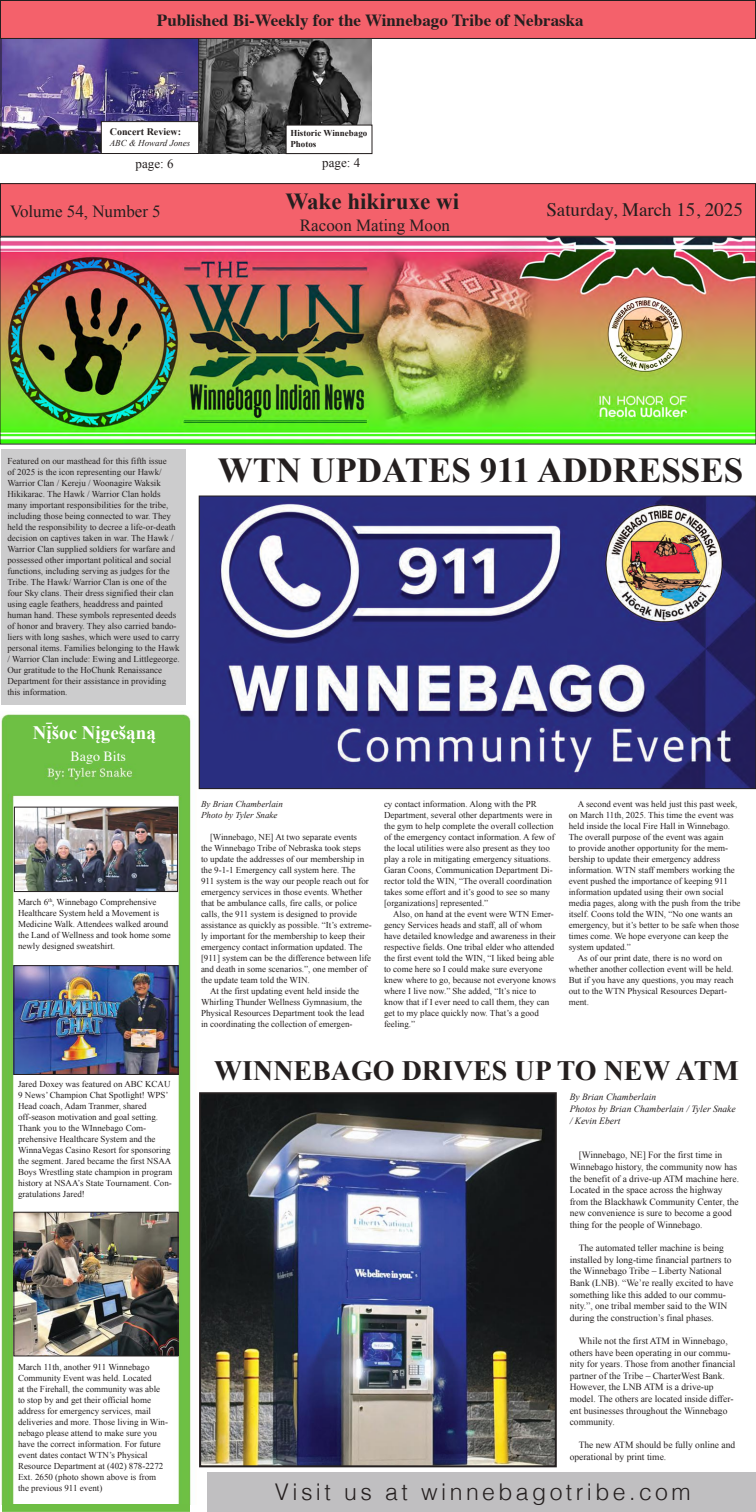
<style>
.page{position:relative;width:756px;height:1512px;background:#fff}
.page>*{position:absolute;margin:0;border:0;box-sizing:border-box;transform-origin:0 0}
.t1{font:700 35px "Times New Roman";color:#241f1f}
.t2{font:700 28px "Times New Roman";color:#241f1f}
.t3{font:300 23px "Helvetica";letter-spacing:.15em;color:#241f1f}
.t4{font:700 23px "Times New Roman";color:#241f1f}
.t5{font:19px "Times";color:#241f1f}
.t6{font:700 19px "Times New Roman";color:#fff}
.t7{font:700 17px "Times";color:#241f1f}
.t8{font:17px "Times New Roman";color:#241f1f}
.t9{font:14px "Times";color:#fff}
.t10{font:13px "Times New Roman";color:#241f1f}
.t11{font:700 10px "Times New Roman";color:#241f1f}
.t12{font:9.5px/11.6px "Times New Roman";color:#241f1f}
.t13{font:italic 9.5px/11.6px "Times New Roman";color:#241f1f}
.t14{font:9px/11px "Times New Roman";color:#241f1f}
.t15{font:italic 9px/11px "Times New Roman";color:#241f1f}
.t16{font:700 9px/11px "Times New Roman";color:#241f1f}
</style>
<div class="page">
<div style="left:208px;top:1473px;width:548px;height:39px;background:#c0bfc1"></div>
<img style="left:2px;top:39px;width:195px;height:113px">
<div style="left:0;top:37px;width:199px;height:117px;border:1px solid #241f1f"></div>
<div style="left:101px;top:121px;width:98px;height:33px;background:#fff;border:1px solid #241f1f"></div>
<img style="left:199px;top:39px;width:173px;height:115px">
<div style="left:0;top:184px;width:755px;height:52px;background:#f4616b"></div>
<div style="left:0;top:183px;width:756px;height:54px;border:1px solid #241f1f"></div>
<div style="left:286px;top:125px;width:86px;height:29px;background:#fff;border:1px solid #241f1f"></div>
<div style="left:0;top:1px;width:755px;height:37px;background:#f4616b"></div>
<div style="left:0;top:0;width:756px;height:39px;border:1px solid #241f1f"></div>
<div style="left:1px;top:449px;width:185px;height:256px;background:#cccccd"></div>
<img style="left:2px;top:239px;width:752px;height:204px">
<img style="left:1px;top:712px;width:200px;height:792px">
<img style="left:2px;top:1504px;width:187px;height:8px">
<img style="left:201px;top:498px;width:553px;height:289px">
<div style="left:199px;top:496px;width:557px;height:293px;border:1px solid #241f1f"></div>
<img style="left:202px;top:1095px;width:352px;height:369px">
<div style="left:199px;top:1092px;width:358px;height:375px;border:2px solid #241f1f"></div>
<img style="left:16px;top:809px;width:160px;height:81px">
<div style="left:14px;top:807px;width:164px;height:85px;border:1px solid #241f1f"></div>
<img style="left:15px;top:967px;width:162px;height:106px">
<div style="left:13px;top:965px;width:166px;height:110px;border:1px solid #241f1f"></div>
<img style="left:15px;top:1214px;width:162px;height:140px">
<div style="left:13px;top:1212px;width:166px;height:144px;border:1px solid #241f1f"></div>
<h3 class="t7" style="left:157px;top:4px;width:428px">Published Bi-Weekly for the Winnebago Tribe of Nebraska</h3>
<p class="t11" style="left:110px;top:125px;width:73px">Concert Review:</p>
<p class="t15" style="left:110px;top:137px;width:82px">ABC &amp; Howard Jones</p>
<h3 class="t10" style="left:136px;top:155px;width:39px">page: 6</h3>
<h3 class="t8" style="left:10px;top:200px;width:152px">Volume 54, Number 5</h3>
<p class="t16" style="left:290px;top:127px;width:78px">Historic Winnebago<br>Photos</p>
<h3 class="t10" style="left:322px;top:154px;width:39px">page: 4</h3>
<h3 class="t4" style="left:285px;top:185px;width:175px">Wake hikiruxe wi</h3>
<h3 class="t8" style="left:300px;top:214px;width:152px">Racoon Mating Moon</h3>
<h3 class="t5" style="left:546px;top:192px;width:198px">Saturday, March 15, 2025</h3>
<p class="t14" style="left:7px;top:456px;width:174px">Featured on our masthead for this fifth issue<br>of 2025 is the icon representing our Hawk/ Warrior Clan / Kereju / Woonagire Waksik Hikikarac. The Hawk / Warrior Clan holds many important responsibilities for the tribe, including those being connected to war. They held the responsibility to decree a life-or-death decision on captives taken in war. The Hawk / Warrior Clan supplied soldiers for warfare and possessed other important political and social functions, including serving as judges for the Tribe. The Hawk/ Warrior Clan is one of the four Sky clans. Their dress signified their clan using eagle feathers, headdress and painted human hand. These symbols represented deeds of honor and bravery. They also carried bando&shy;liers with long sashes, which were used to carry personal items. Families belonging to the Hawk / Warrior Clan include: Ewing and Littlegeorge.<br>Our gratitude to the HoChunk Renaissance Department for their assistance in providing this information.</p>
<h3 class="t6" style="left:33px;top:719px;width:124px">Nį̄šoc Nįgešąną</h3>
<h3 class="t9" style="left:70px;top:743px;width:57px">Bago Bits</h3>
<p class="t14" style="left:18px;top:896px;width:154px">March 6<sup>th</sup>, Winnebago Comprehensive Healthcare System held a Movement is Medicine Walk. Attendees walked around the Land of Wellness and took home some newly designed sweatshirt.</p>
<p class="t14" style="left:18px;top:1078px;width:156px">Jared Doxey was featured on ABC KCAU 9 News’ Champion Chat Spotlight! WPS’ Head coach, Adam Tranmer, shared off-season motivation and goal setting.<br>Thank you to the WInnebago Com&shy;prehensive Healthcare System and the WinnaVegas Casino Resort for sponsoring the segment. Jared became the first NSAA Boys Wrestling state champion in program history at NSAA’s State Tournament. Con&shy;gratulations Jared!</p>
<p class="t14" style="left:18px;top:1362px;width:152px">March 11th, another 911 Winnebago Community Event was held. Located<br>at the Firehall, the community was able to stop by and get their official home address for emergency services, mail deliveries and more. Those living in Win&shy;nebago please attend to make sure you have the correct information. For future event dates contact WTN’s Physical Resource Department at (402) 878-2272<br>Ext. 2650 (photo shown above is from the previous 911 event)</p>
<h1 class="t1" style="left:218px;top:446px;width:527px">WTN UPDATES 911 ADDRESSES</h1>
<p class="t15" style="left:201px;top:798px;width:83px">By Brian Chamberlain<br>Photo by Tyler Snake</p>
<p class="t14" style="left:201px;top:831px;width:172px;text-indent:9px">[Winnebago, NE] At two separate events<br>the Winnebago Tribe of Nebraska took steps<br>to update the addresses of our membership in the 9-1-1 Emergency call system here. The<br>911 system is the way our people reach out for emergency services in those events. Whether that be ambulance calls, fire calls, or police calls, the 911 system is designed to provide assistance as quickly as possible. “It’s extreme&shy;ly important for the membership to keep their emergency contact information updated. The [911] system can be the difference between life and death in some scenarios.”, one member of the update team told the WIN.</p>
<p class="t14" style="left:201px;top:985px;width:165px;text-indent:9px">At the first updating event held inside the Whirling Thunder Wellness Gymnasium, the Physical Resources Department took the lead in coordinating the collection of emergen-</p>
<p class="t14" style="left:384px;top:798px;width:172px">cy contact information. Along with the PR Department, several other departments were in the gym to help complete the overall collection of the emergency contact information. A few of the local utilities were also present as they too play a role in mitigating emergency situations.<br>Garan Coons, Communication Department Di&shy;rector told the WIN, “The overall coordination takes some effort and it’s good to see so many [organizations] represented.”</p>
<p class="t14" style="left:384px;top:908px;width:173px;text-indent:9px">Also, on hand at the event were WTN Emer&shy;gency Services heads and staff, all of whom have detailed knowledge and awareness in their respective fields. One tribal elder who attended the first event told the WIN, “I liked being able to come here so I could make sure everyone knew where to go, because not everyone knows where I live now.” She added, “It’s nice to know that if I ever need to call them, they can get to my place quickly now. That’s a good feeling.”</p>
<p class="t14" style="left:578px;top:798px;width:161px">A second event was held just this past week,</p>
<p class="t14" style="left:569px;top:809px;width:166px">on March 11th, 2025. This time the event was</p>
<p class="t14" style="left:569px;top:820px;width:163px">held inside the local Fire Hall in Winnebago.</p>
<p class="t14" style="left:569px;top:831px;width:156px">The overall purpose of the event was again</p>
<p class="t14" style="left:569px;top:842px;width:161px">to provide another opportunity for the mem-</p>
<p class="t14" style="left:569px;top:853px;width:153px">bership to update their emergency address</p>
<p class="t14" style="left:569px;top:864px;width:168px">information. WTN staff members working the</p>
<p class="t14" style="left:569px;top:875px;width:161px">event pushed the importance of keeping 911</p>
<p class="t14" style="left:569px;top:886px;width:156px">information updated using their own social</p>
<p class="t14" style="left:569px;top:897px;width:173px">media pages, along with the push from the tribe</p>
<p class="t14" style="left:569px;top:908px;width:165px">itself. Coons told the WIN, “No one wants an</p>
<p class="t14" style="left:569px;top:919px;width:172px">emergency, but it’s better to be safe when those</p>
<p class="t14" style="left:569px;top:930px;width:161px">times come. We hope everyone can keep the</p>
<p class="t14" style="left:569px;top:941px;width:63px">system updated.”</p>
<p class="t14" style="left:578px;top:952px;width:146px">As of our print date, there is no word on</p>
<p class="t14" style="left:569px;top:963px;width:166px">whether another collection event will be held.</p>
<p class="t14" style="left:569px;top:974px;width:166px">But if you have any questions, you may reach</p>
<p class="t14" style="left:569px;top:985px;width:160px">out to the WTN Physical Resources Depart-</p>
<p class="t14" style="left:569px;top:996px;width:22px">ment.</p>
<h2 class="t2" style="left:214px;top:1051px;width:526px">WINNEBAGO DRIVES UP TO NEW ATM</h2>
<p class="t13" style="left:570px;top:1091px;width:168px">By Brian Chamberlain<br>Photos by Brian Chamberlain / Tyler Snake / Kevin Ebert</p>
<p class="t12" style="left:570px;top:1149px;width:171px;text-indent:9px">[Winnebago, NE] For the first time in Winnebago history, the community now has the benefit of a drive-up ATM machine here.<br>Located in the space across the highway from the Blackhawk Community Center, the new convenience is sure to become a good thing for the people of Winnebago.</p>
<p class="t12" style="left:570px;top:1242px;width:165px;text-indent:9px">The automated teller machine is being installed by long-time financial partners to the Winnebago Tribe – Liberty National Bank (LNB). “We’re really excited to have something like this added to our commu&shy;nity.”, one tribal member said to the WIN during the construction’s final phases.</p>
<p class="t12" style="left:570px;top:1335px;width:167px;text-indent:9px">While not the first ATM in Winnebago, others have been operating in our commu&shy;nity for years. Those from another financial partner of the Tribe – CharterWest Bank.<br>However, the LNB ATM is a drive-up model. The others are located inside differ&shy;ent businesses throughout the Winnebago community.</p>
<p class="t12" style="left:570px;top:1439px;width:167px;text-indent:9px">The new ATM should be fully online and operational by print time.</p>
<h3 class="t3" style="left:275px;top:1472px;width:417px">Visit us at winnebagotribe.com</h3>
</div>
